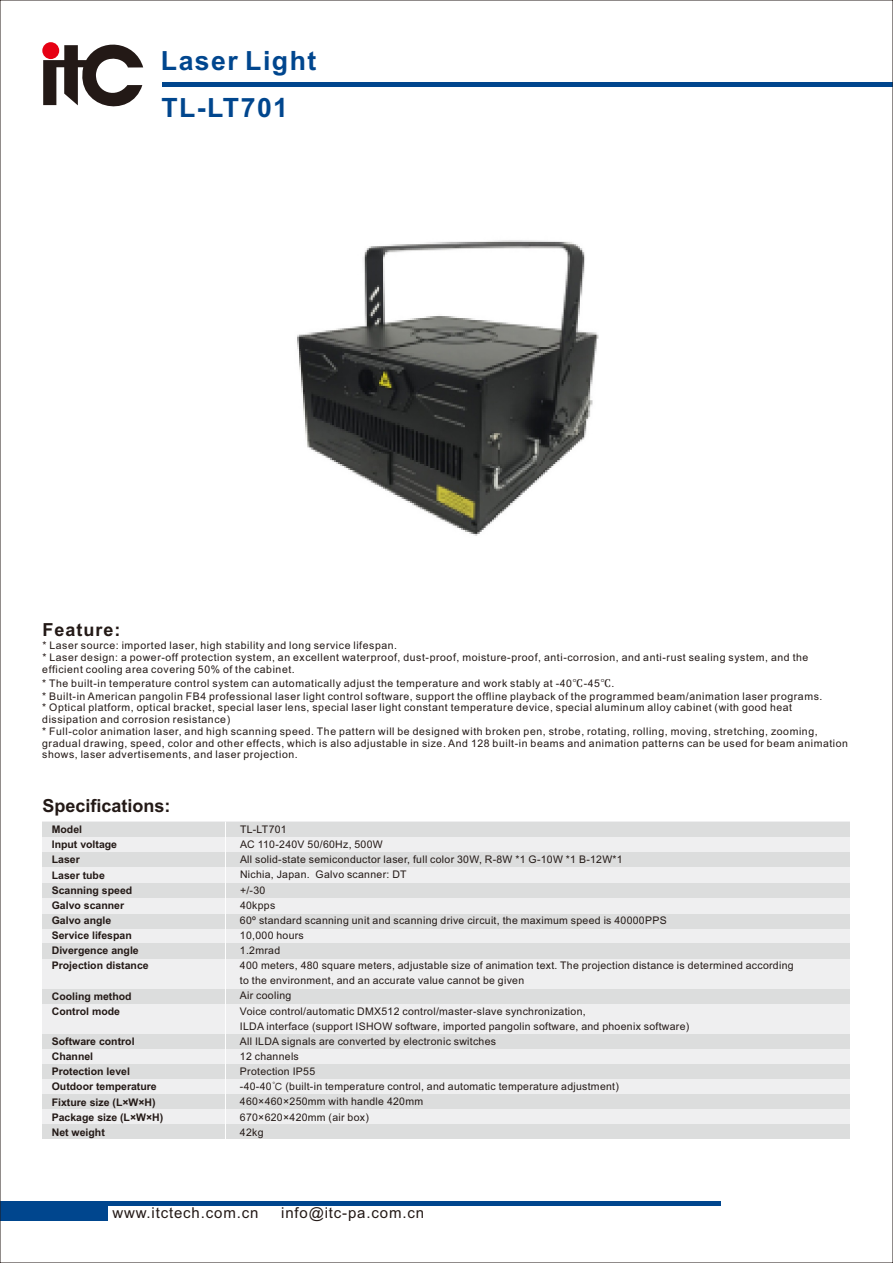
<style>
.page{position:relative;width:893px;height:1263px;background:#fff}
.page>*{position:absolute;margin:0;border:0;box-sizing:border-box;transform-origin:0 0}
.t1{font:700 26.55px "Arial";letter-spacing:.055em;color:#00468e}
.t2{font:700 18px "Arial";color:#231916}
.t3{font:700 18px "Arial";letter-spacing:.055em;color:#231916}
.t4{font:15px "Arial";letter-spacing:.055em;color:#231916}
.t5{font:10.5px/11.9px "Arial";letter-spacing:.055em;color:#231916}
.t6{font:10.5px/15.1px "Arial";letter-spacing:.03em;color:#231916}
.t7{font:700 10.5px/15.1px "Arial";color:#231916}
.s1{font-family:"Source Han Serif CN";font-weight:600}
.s2{font-family:"Sim Hei"}
</style>
<div class="page">
<hr style="left:0;top:1202px;width:720px;height:4px;background:#00468e">
<div style="left:0;top:1202px;width:108px;height:18px;background:#00468e"></div>
<hr style="left:163px;top:82px;width:730px;height:4px;background:#00468e">
<svg style="left:43px;top:42px;width:100px;height:65px"></svg>
<div style="left:42px;top:822px;width:808px;height:317px;background:#efeff0"></div>
<div style="left:42px;top:989px;width:808px;height:15px;background:#dcdddd"></div>
<div style="left:42px;top:822px;width:808px;height:14px;background:#dcdddd"></div>
<div style="left:42px;top:852px;width:808px;height:15px;background:#dcdddd"></div>
<div style="left:42px;top:883px;width:808px;height:15px;background:#dcdddd"></div>
<div style="left:42px;top:913px;width:808px;height:15px;background:#dcdddd"></div>
<div style="left:42px;top:943px;width:808px;height:15px;background:#dcdddd"></div>
<div style="left:42px;top:1034px;width:808px;height:15px;background:#dcdddd"></div>
<div style="left:42px;top:1064px;width:808px;height:15px;background:#dcdddd"></div>
<div style="left:42px;top:1094px;width:808px;height:15px;background:#dcdddd"></div>
<div style="left:42px;top:1124px;width:808px;height:15px;background:#dcdddd"></div>
<hr style="left:225px;top:822px;width:1px;height:317px;background:#fff">
<img style="left:297px;top:240px;width:302px;height:296px">
<h1 class="t1" style="left:161px;top:51px;width:157px">Laser Light</h1>
<h1 class="t1" style="left:161px;top:98px;width:128px">TL-LT701</h1>
<h2 class="t3" style="left:42px;top:623px;width:80px">Feature:</h2>
<p class="t5" style="left:42px;top:641px;width:768px">* Laser source: imported laser, high stability and long service lifespan.<br>* Laser design: a power-off protection system, an excellent waterproof, dust-proof, moisture-proof, anti-corrosion, and anti-rust sealing system, and the efficient cooling area covering 50% of the cabinet.</p>
<p class="t5" style="left:42px;top:678px;width:807px">* The built-in temperature control system can automatically adjust the temperature and work stably at -40<span class="s1">℃</span>-45<span class="s1">℃</span>.<br>* Built-in American pangolin FB4 professional laser light control software, support the offline playback of the programmed beam/animation laser programs.<br>* Optical platform, optical bracket, special laser lens, special laser light constant temperature device, special aluminum alloy cabinet (with good heat dissipation and corrosion resistance)<br>* Full-color animation laser, and high scanning speed. The pattern will be designed with broken pen, strobe, rotating, rolling, moving, stretching, zooming, gradual drawing, speed, color and other effects, which is also adjustable in size. And 128 built-in beams and animation patterns can be used for beam animation shows, laser advertisements, and laser projection.</p>
<h2 class="t2" style="left:42px;top:799px;width:130px">Specifications:</h2>
<p class="t7" style="left:52px;top:823px;width:98px">Model<br>Input voltage<br>Laser<br>Laser tube<br>Scanning speed<br>Galvo scanner<br>Galvo angle<br>Service lifespan<br>Divergence angle<br>Projection distance</p>
<p class="t7" style="left:52px;top:989px;width:81px">Cooling method<br>Control mode</p>
<p class="t7" style="left:52px;top:1035px;width:113px">Software control<br>Channel<br>Protection level<br>Outdoor temperature<br>Fixture size (L×W×H)<br>Package size (L×W×H)<br>Net weight</p>
<p class="t6" style="left:240px;top:823px;width:555px">TL-LT701<br>AC 110-240V 50/60Hz, 500W<br>All solid-state semiconductor laser, full color 30W, R-8W *1 G-10W *1 B-12W*1<br>Nichia, Japan. Galvo scanner: DT<br>+/-30<br>40kpps<br>60º standard scanning unit and scanning drive circuit, the maximum speed is 40000PPS<br>10,000 hours<br>1.2mrad<br>400 meters, 480 square meters, adjustable size of animation text. The projection distance is determined according to the environment, and an accurate value cannot be given<br>Air cooling<br>Voice control/automatic DMX512 control/master-slave synchronization,<br>ILDA interface (support ISHOW software, imported pangolin software, and phoenix software)<br>All ILDA signals are converted by electronic switches<br>12 channels<br>Protection IP55<br>-40-40<span class="s2">℃</span> (built-in temperature control, and automatic temperature adjustment)<br>460×460×250mm with handle 420mm<br>670×620×420mm (air box)<br>42kg</p>
<h3 class="t4" style="left:112px;top:1207px;width:147px">www.itctech.com.cn</h3>
<h3 class="t4" style="left:281px;top:1207px;width:144px">info@itc-pa.com.cn</h3>
</div>
